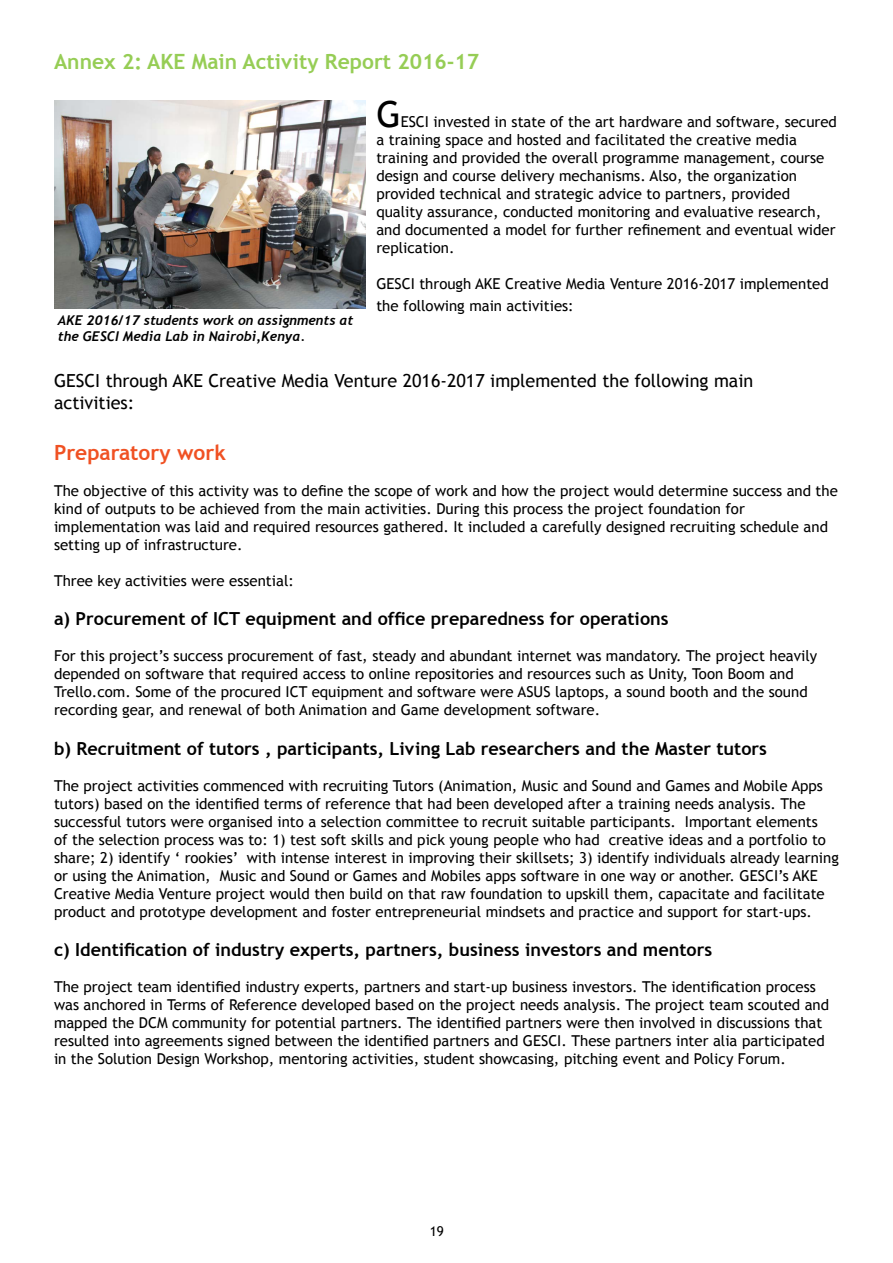
<style>
.page{position:relative;width:893px;height:1263px;background:#fff}
.page>*{position:absolute;margin:0;border:0;box-sizing:border-box;transform-origin:0 0}
.t1{font:36px "Trebuchet MS";color:#000}
.t2{font:700 21px "Trebuchet MS";color:#96cd55}
.t3{font:700 21px "Trebuchet MS";color:#f05123}
.t4{font:700 18px "Trebuchet MS";color:#000}
.t5{font:18px/21.6px "Trebuchet MS";color:#000}
.t6{font:15px/18px "Trebuchet MS";color:#000}
.t7{font:italic 700 13.5px/16.2px "Trebuchet";color:#000}
.t8{font:13.5px "Trebuchet MS";color:#000}
</style>
<div class="page">
<img style="left:54px;top:100px;width:312px;height:208px">
<h2 class="t2" style="left:54px;top:49px;width:427px">Annex 2: AKE Main Activity Report 2016-17</h2>
<p class="t7" style="left:58px;top:312px;width:297px">AKE 2016/17 students work on assignments at the GESCI Media Lab in Nairobi,Kenya.</p>
<h1 class="t1" style="left:376px;top:93px;width:26px">G</h1>
<p class="t6" style="left:376px;top:113px;width:462px;text-indent:24px">ESCI invested in state of the art hardware and software, secured a training space and hosted and facilitated the creative media training and provided the overall programme management, course design and course delivery mechanisms. Also, the organization provided technical and strategic advice to partners, provided quality assurance, conducted monitoring and evaluative research, and documented a model for further refinement and eventual wider replication.</p>
<p class="t6" style="left:376px;top:273px;width:454px;line-height:21.6px">GESCI through AKE Creative Media Venture 2016-2017 implemented the following main activities:</p>
<p class="t5" style="left:54px;top:371px;width:701px">GESCI through AKE Creative Media Venture 2016-2017 implemented the following main activities:</p>
<h2 class="t3" style="left:54px;top:439px;width:173px">Preparatory work</h2>
<p class="t6" style="left:54px;top:481px;width:785px">The objective of this activity was to define the scope of work and how the project would determine success and the kind of outputs to be achieved from the main activities. During this process the project foundation for implementation was laid and required resources gathered. It included a carefully designed recruiting schedule and setting up of infrastructure.</p>
<p class="t6" style="left:54px;top:571px;width:241px">Three key activities were essential:</p>
<p class="t4" style="left:54px;top:607px;width:616px">a) Procurement of ICT equipment and office preparedness for operations</p>
<p class="t6" style="left:54px;top:647px;width:765px">For this project’s success procurement of fast, steady and abundant internet was mandatory. The project heavily depended on software that required access to online repositories and resources such as Unity, Toon Boom and Trello.com. Some of the procured ICT equipment and software were ASUS laptops, a sound booth and the sound recording gear, and renewal of both Animation and Game development software.</p>
<p class="t4" style="left:54px;top:737px;width:714px">b) Recruitment of tutors , participants, Living Lab researchers and the Master tutors</p>
<p class="t6" style="left:54px;top:777px;width:786px">The project activities commenced with recruiting Tutors (Animation, Music and Sound and Games and Mobile Apps tutors) based on the identified terms of reference that had been developed after a training needs analysis. The successful tutors were organised into a selection committee to recruit suitable participants. Important elements<br>of the selection process was to: 1) test soft skills and pick young people who had creative ideas and a portfolio to share; 2) identify ‘ rookies’ with intense interest in improving their skillsets; 3) identify individuals already learning or using the Animation, Music and Sound or Games and Mobiles apps software in one way or another. GESCI’s AKE Creative Media Venture project would then build on that raw foundation to upskill them, capacitate and facilitate product and prototype development and foster entrepreneurial mindsets and practice and support for start-ups.</p>
<p class="t4" style="left:54px;top:939px;width:660px">c) Identification of industry experts, partners, business investors and mentors</p>
<p class="t6" style="left:54px;top:978px;width:777px">The project team identified industry experts, partners and start-up business investors. The identification process was anchored in Terms of Reference developed based on the project needs analysis. The project team scouted and mapped the DCM community for potential partners. The identified partners were then involved in discussions that resulted into agreements signed between the identified partners and GESCI. These partners inter alia participated in the Solution Design Workshop, mentoring activities, student showcasing, pitching event and Policy Forum.</p>
<p class="t8" style="left:430px;top:1223px;width:16px">19</p>
</div>
